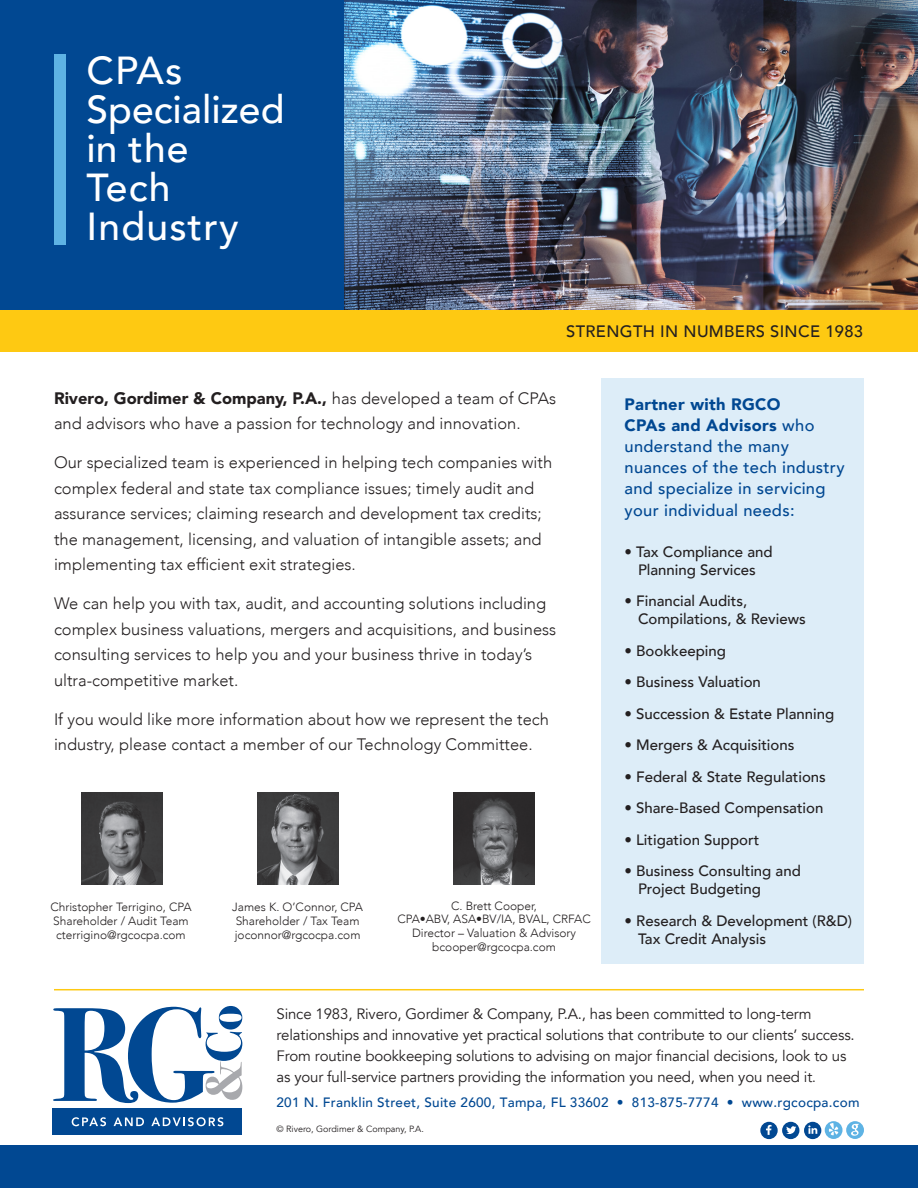
<style>
.page{position:relative;width:918px;height:1188px;background:#fff}
.page>*{position:absolute;margin:0;border:0;box-sizing:border-box;transform-origin:0 0}
.t1{font:500 39px/39px "Avenir";letter-spacing:.015em;color:#fff}
.t2{font:300 16.5px/25.5px "Avenir";color:#231f20}
.t3{font:500 16.5px/21px "Avenir";letter-spacing:.02em;color:#014892}
.t4{font:500 16.5px "Avenir";letter-spacing:.02em;color:#231f20}
.t5{font:500 15px/18px "Avenir";color:#231f20}
.t6{font:15px/21px "Avenir";letter-spacing:-.01em;color:#231f20}
.t7{font:500 13.5px "Avenir";letter-spacing:.02em;color:#014892}
.t8{font:300 11.85px/13.6px "Avenir";color:#231f20;text-align:center}
.t9{font:9px "Avenir";color:#231f20}
.s1{font-style:inherit}
.s2{font-family:"Avenir LT Std";font-weight:900}
.s3{font-weight:900}
.s4{font-size:13.5px}
</style>
<div class="page">
<img style="left:343px;top:0;width:575px;height:310px">
<div style="left:0;top:0;width:343px;height:315px;background:#014892"></div>
<div style="left:54px;top:54px;width:12px;height:190px;background:#5eb3e4"></div>
<img style="left:82px;top:792px;width:81px;height:93px">
<img style="left:257px;top:792px;width:81px;height:93px">
<img style="left:454px;top:792px;width:81px;height:93px">
<div style="left:0;top:1146px;width:918px;height:42px;background:#014892"></div>
<div style="left:53px;top:1108px;width:189px;height:27px;background:#014892"></div>
<svg style="left:53px;top:1006px;width:189px;height:97px"></svg>
<svg style="left:72px;top:1117px;width:34px;height:9px"></svg>
<svg style="left:114px;top:1117px;width:30px;height:9px"></svg>
<svg style="left:151px;top:1117px;width:72px;height:9px"></svg>
<hr style="left:54px;top:989px;width:810px;height:1px;background:#fec912">
<div style="left:0;top:310px;width:918px;height:42px;background:#fec912"></div>
<div style="left:602px;top:378px;width:262px;height:585px;background:#ddedf8"></div>
<div style="left:760px;top:1122px;width:18px;height:17px;background:#014892;border-radius:50%"></div>
<svg style="left:766px;top:1125px;width:6px;height:10px"></svg>
<div style="left:782px;top:1122px;width:17px;height:17px;background:#014892;border-radius:50%"></div>
<div style="left:804px;top:1122px;width:17px;height:17px;background:#014892;border-radius:50%"></div>
<svg style="left:786px;top:1126px;width:10px;height:8px"></svg>
<svg style="left:808px;top:1125px;width:9px;height:9px"></svg>
<svg style="left:825px;top:1121px;width:18px;height:18px"></svg>
<div style="left:846px;top:1121px;width:18px;height:18px;background:#5eb3e4;border-radius:50%"></div>
<svg style="left:851px;top:1124px;width:8px;height:12px"></svg>
<p class="t1" style="left:87px;top:49px;width:199px">CPAs<br>Specialized in the</p>
<p class="t1" style="left:87px;top:166px;width:153px">Tech<br>Industry</p>
<p class="t4" style="left:566px;top:317px;width:298px">STRENGTH IN NUMBERS SINCE <span class="s1">1983</span></p>
<p class="t2" style="left:54px;top:385px;width:504px"><span class="s2">Rivero, Gordimer &amp; Company, P.A.,</span> has developed a team of CPAs and advisors who have a passion for technology and innovation.</p>
<p class="t2" style="left:54px;top:450px;width:500px">Our specialized team is experienced in helping tech companies with complex federal and state tax compliance issues; timely audit and assurance services; claiming research and development tax credits; the management, licensing, and valuation of intangible assets; and implementing tax efficient exit strategies.</p>
<p class="t2" style="left:54px;top:591px;width:504px">We can help you with tax, audit, and accounting solutions including complex business valuations, mergers and acquisitions, and business consulting services to help you and your business thrive in today’s ultra-competitive market.</p>
<p class="t2" style="left:54px;top:706px;width:497px">If you would like more information about how we represent the tech industry, please contact a member of our Technology Committee.</p>
<p class="t8" style="left:50px;top:900px;width:143px">Christopher Terrigino, CPA</p>
<p class="t8" style="left:53px;top:914px;width:137px">Shareholder / Audit Team</p>
<p class="t8" style="left:56px;top:928px;width:131px">cterrigino@rgcocpa.com</p>
<p class="t8" style="left:232px;top:900px;width:132px">James K. O’Connor, CPA</p>
<p class="t8" style="left:236px;top:914px;width:125px">Shareholder / Tax Team</p>
<p class="t8" style="left:235px;top:928px;width:127px">joconnor@rgcocpa.com</p>
<p class="t8" style="left:397px;top:899px;width:195px">C. Brett Cooper,<br>CPA•ABV, ASA•BV/IA, BVAL, CRFAC</p>
<p class="t8" style="left:412px;top:926px;width:165px">Director – Valuation &amp; Advisory bcooper@rgcocpa.com</p>
<p class="t3" style="left:625px;top:392px;width:222px"><span class="s3">Partner with RGCO<br>CPAs and Advisors</span> who understand the many nuances of the tech industry and specialize in servicing</p>
<p class="t3" style="left:625px;top:499px;width:172px">your individual needs:</p>
<p class="t5" style="left:625px;top:542px;width:150px;text-align:center">• Tax Compliance and<br>Planning Services</p>
<p class="t5" style="left:638px;top:591px;width:169px;text-indent:-14px">• Financial Audits,<br>Compilations, &amp; Reviews</p>
<p class="t5" style="left:625px;top:641px;width:103px">• Bookkeeping</p>
<p class="t5" style="left:625px;top:672px;width:138px">• Business Valuation</p>
<p class="t5" style="left:625px;top:704px;width:211px">• Succession &amp; Estate Planning</p>
<p class="t5" style="left:625px;top:735px;width:171px">• Mergers &amp; Acquisitions</p>
<p class="t5" style="left:625px;top:767px;width:203px">• Federal &amp; State Regulations</p>
<p class="t5" style="left:625px;top:798px;width:201px">• Share-Based Compensation</p>
<p class="t5" style="left:625px;top:830px;width:136px">• Litigation Support</p>
<p class="t5" style="left:638px;top:861px;width:164px;text-indent:-14px">• Business Consulting and<br>Project Budgeting</p>
<p class="t5" style="left:638px;top:911px;width:216px;text-indent:-14px">• Research &amp; Development (R&amp;D)<br>Tax Credit Analysis</p>
<p class="t6" style="left:276px;top:1004px;width:580px">Since 1983, Rivero, Gordimer &amp; Company, P.A., has been committed to long-term relationships and innovative yet practical solutions that contribute to our clients’ success.<br>From routine bookkeeping solutions to advising on major financial decisions, look to us as your full-service partners providing the information you need, when you need it<span class="s4">.</span></p>
<p class="t7" style="left:276px;top:1090px;width:585px">201 N. Franklin Street, Suite 2600, Tampa, FL 33602 • 813-875-7774 • www.rgcocpa.com</p>
<p class="t9" style="left:276px;top:1123px;width:149px">© Rivero, Gordimer &amp; Company, P.A.</p>
</div>
